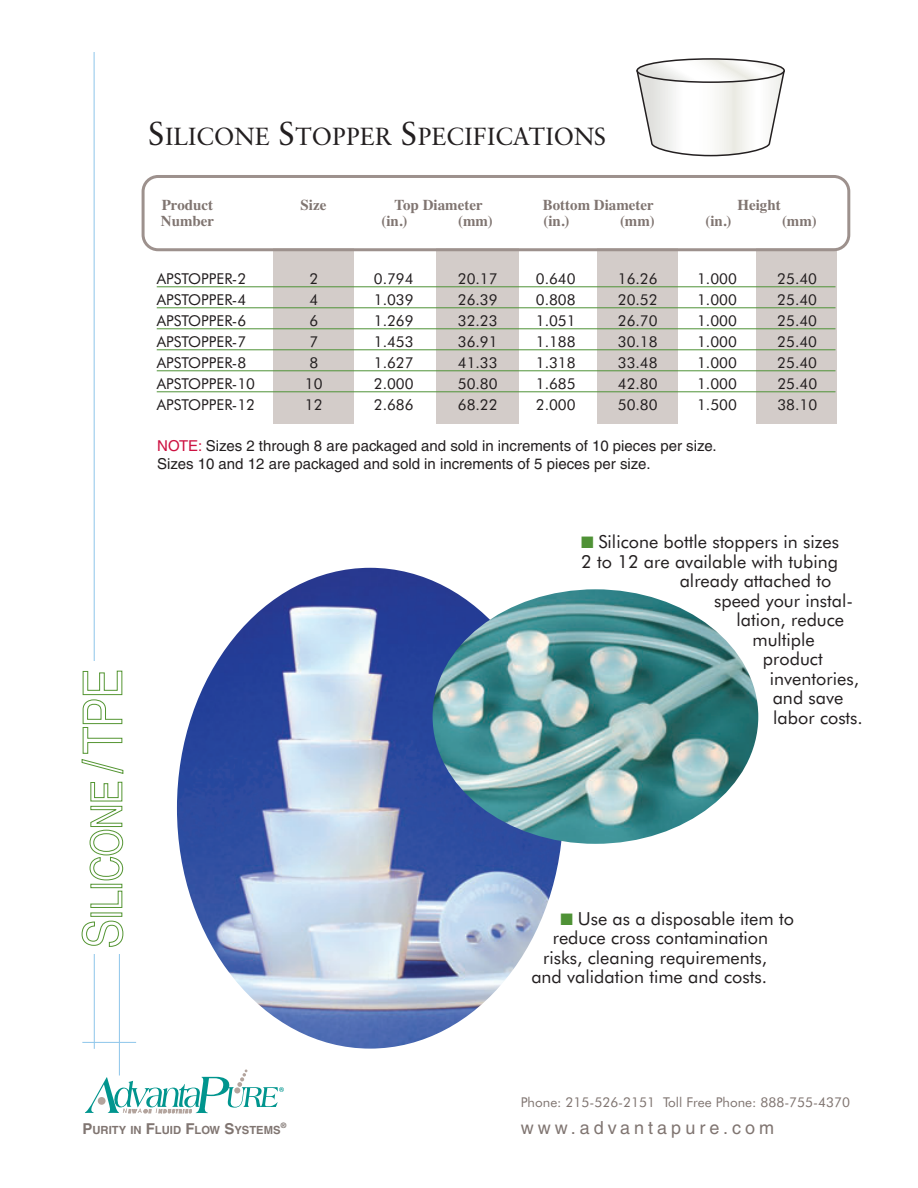
<style>
.page{position:relative;width:918px;height:1188px;background:#fff}
.page>*{position:absolute;margin:0;border:0;box-sizing:border-box;transform-origin:0 0}
.t1{font:24.75px "Classical Garamond BT";color:#231f20}
.t2{font:18px "Futura BT";color:#231f20}
.t3{font:18px "Helvetica";letter-spacing:.22em;color:#807571}
.t4{font:15px "Futura BT";color:#231f20}
.t5{font:15px/18px "Helvetica";color:#231f20}
.t6{font:700 15px "Times";color:#807571}
.t7{font:13.5px "Futura BT";color:#807571}
.t8{font:700 11.25px "Helvetica";color:#807571}
.t9{font:700 7.5px "Helvetica";color:#807571}
.s1{font-size:33px}
.s2{color:#cd1141}
.s3{color:#4f9236}
.s4{font-size:15px}
</style>
<div class="page">
<hr style="left:82px;top:1042px;width:54px;height:1px;background:#93c8eb">
<hr style="left:94px;top:52px;width:1px;height:997px;background:#93c8eb">
<hr style="left:119px;top:894px;width:1px;height:182px;background:#93c8eb">
<svg style="left:85px;top:1070px;width:199px;height:43px"></svg>
<div style="left:437px;top:186px;width:82px;height:238px;background:#d3ccc9"></div>
<div style="left:597px;top:186px;width:81px;height:238px;background:#d3ccc9"></div>
<div style="left:756px;top:186px;width:81px;height:238px;background:#d3ccc9"></div>
<div style="left:273px;top:186px;width:81px;height:238px;background:#d3ccc9"></div>
<svg style="left:142px;top:175px;width:708px;height:76px"></svg>
<hr style="left:157px;top:287px;width:679px;height:1px;background:#4f9236">
<hr style="left:157px;top:308px;width:679px;height:1px;background:#4f9236">
<hr style="left:157px;top:329px;width:679px;height:1px;background:#4f9236">
<hr style="left:157px;top:350px;width:679px;height:1px;background:#4f9236">
<hr style="left:157px;top:371px;width:679px;height:1px;background:#4f9236">
<hr style="left:157px;top:392px;width:679px;height:1px;background:#4f9236">
<svg style="left:636px;top:72px;width:149px;height:84px"></svg>
<svg style="left:637px;top:59px;width:147px;height:23px"></svg>
<div style="left:636px;top:58px;width:149px;height:25px;border:2px solid #231f20;border-radius:50%"></div>
<img style="left:177px;top:568px;width:386px;height:481px;border-radius:50%">
<img style="left:433px;top:589px;width:325px;height:255px;border-radius:50%">
<div style="left:78px;top:661px;width:55px;height:293px;background:#fff"></div>
<svg style="left:81px;top:920px;width:42px;height:27px"></svg>
<div style="left:90px;top:912px;width:32px;height:5px;border:1px solid #549532"></div>
<svg style="left:90px;top:890px;width:33px;height:18px"></svg>
<div style="left:90px;top:884px;width:32px;height:4px;border:1px solid #549532"></div>
<svg style="left:89px;top:856px;width:34px;height:25px"></svg>
<div style="left:93px;top:833px;width:26px;height:19px;border:1px solid #549532;border-radius:50%"></div>
<div style="left:90px;top:830px;width:33px;height:25px;border:1px solid #549532;border-radius:50%"></div>
<svg style="left:90px;top:781px;width:33px;height:46px"></svg>
<svg style="left:81px;top:670px;width:42px;height:104px"></svg>
<h1 class="t1" style="left:148px;top:126px;width:460px"><span class="s1">S</span>ILICONE <span class="s1">S</span>TOPPER <span class="s1">S</span>PECIFICATIONS</h1>
<p class="t6" style="left:162px;top:199px;width:53px">Product</p>
<p class="t6" style="left:301px;top:199px;width:27px">Size</p>
<p class="t6" style="left:395px;top:199px;width:90px">Top Diameter</p>
<p class="t6" style="left:543px;top:199px;width:113px">Bottom Diameter</p>
<p class="t6" style="left:737px;top:199px;width:45px">Height</p>
<p class="t6" style="left:161px;top:216px;width:55px">Number</p>
<p class="t6" style="left:381px;top:216px;width:28px">(in.)</p>
<p class="t6" style="left:458px;top:216px;width:36px">(mm)</p>
<p class="t6" style="left:543px;top:216px;width:28px">(in.)</p>
<p class="t6" style="left:620px;top:216px;width:36px">(mm)</p>
<p class="t6" style="left:705px;top:216px;width:28px">(in.)</p>
<p class="t6" style="left:782px;top:216px;width:36px">(mm)</p>
<p class="t4" style="left:157px;top:272px;width:91px">APSTOPPER-2</p>
<p class="t4" style="left:309px;top:272px;width:10px">2</p>
<p class="t4" style="left:374px;top:272px;width:41px">0.794</p>
<p class="t4" style="left:458px;top:272px;width:41px">20.17</p>
<p class="t4" style="left:536px;top:272px;width:41px">0.640</p>
<p class="t4" style="left:618px;top:272px;width:41px">16.26</p>
<p class="t4" style="left:697px;top:272px;width:41px">1.000</p>
<p class="t4" style="left:777px;top:272px;width:41px">25.40</p>
<p class="t4" style="left:157px;top:293px;width:91px">APSTOPPER-4</p>
<p class="t4" style="left:309px;top:293px;width:10px">4</p>
<p class="t4" style="left:374px;top:293px;width:41px">1.039</p>
<p class="t4" style="left:458px;top:293px;width:41px">26.39</p>
<p class="t4" style="left:536px;top:293px;width:41px">0.808</p>
<p class="t4" style="left:618px;top:293px;width:41px">20.52</p>
<p class="t4" style="left:697px;top:293px;width:41px">1.000</p>
<p class="t4" style="left:777px;top:293px;width:41px">25.40</p>
<p class="t4" style="left:157px;top:314px;width:91px">APSTOPPER-6</p>
<p class="t4" style="left:309px;top:314px;width:10px">6</p>
<p class="t4" style="left:374px;top:314px;width:41px">1.269</p>
<p class="t4" style="left:458px;top:314px;width:41px">32.23</p>
<p class="t4" style="left:536px;top:314px;width:41px">1.051</p>
<p class="t4" style="left:618px;top:314px;width:41px">26.70</p>
<p class="t4" style="left:697px;top:314px;width:41px">1.000</p>
<p class="t4" style="left:777px;top:314px;width:41px">25.40</p>
<p class="t4" style="left:157px;top:335px;width:91px">APSTOPPER-7</p>
<p class="t4" style="left:309px;top:335px;width:10px">7</p>
<p class="t4" style="left:374px;top:335px;width:41px">1.453</p>
<p class="t4" style="left:458px;top:335px;width:41px">36.91</p>
<p class="t4" style="left:536px;top:335px;width:41px">1.188</p>
<p class="t4" style="left:618px;top:335px;width:41px">30.18</p>
<p class="t4" style="left:697px;top:335px;width:41px">1.000</p>
<p class="t4" style="left:777px;top:335px;width:41px">25.40</p>
<p class="t4" style="left:157px;top:356px;width:91px">APSTOPPER-8</p>
<p class="t4" style="left:309px;top:356px;width:10px">8</p>
<p class="t4" style="left:374px;top:356px;width:41px">1.627</p>
<p class="t4" style="left:458px;top:356px;width:41px">41.33</p>
<p class="t4" style="left:536px;top:356px;width:41px">1.318</p>
<p class="t4" style="left:618px;top:356px;width:41px">33.48</p>
<p class="t4" style="left:697px;top:356px;width:41px">1.000</p>
<p class="t4" style="left:777px;top:356px;width:41px">25.40</p>
<p class="t4" style="left:157px;top:377px;width:100px">APSTOPPER-10</p>
<p class="t4" style="left:305px;top:377px;width:19px">10</p>
<p class="t4" style="left:374px;top:377px;width:41px">2.000</p>
<p class="t4" style="left:458px;top:377px;width:41px">50.80</p>
<p class="t4" style="left:536px;top:377px;width:41px">1.685</p>
<p class="t4" style="left:618px;top:377px;width:41px">42.80</p>
<p class="t4" style="left:697px;top:377px;width:41px">1.000</p>
<p class="t4" style="left:777px;top:377px;width:41px">25.40</p>
<p class="t4" style="left:157px;top:398px;width:100px">APSTOPPER-12</p>
<p class="t4" style="left:305px;top:398px;width:19px">12</p>
<p class="t4" style="left:374px;top:398px;width:41px">2.686</p>
<p class="t4" style="left:458px;top:398px;width:41px">68.22</p>
<p class="t4" style="left:536px;top:398px;width:41px">2.000</p>
<p class="t4" style="left:618px;top:398px;width:41px">50.80</p>
<p class="t4" style="left:697px;top:398px;width:41px">1.500</p>
<p class="t4" style="left:777px;top:398px;width:41px">38.10</p>
<p class="t5" style="left:157px;top:438px;width:561px"><span class="s2">NOTE:</span> Sizes 2 through 8 are packaged and sold in increments of 10 pieces per size.<br>Sizes 10 and 12 are packaged and sold in increments of 5 pieces per size.</p>
<p class="t2" style="left:581px;top:535px;width:259px"><span class="s3">■</span> Silicone bottle stoppers in sizes</p>
<p class="t2" style="left:581px;top:554px;width:258px">2 to 12 are available with tubing</p>
<p class="t2" style="left:680px;top:574px;width:153px">already attached to</p>
<p class="t2" style="left:714px;top:593px;width:140px">speed your instal-</p>
<p class="t2" style="left:737px;top:613px;width:109px">lation, reduce</p>
<p class="t2" style="left:752px;top:632px;width:64px">multiple</p>
<p class="t2" style="left:763px;top:652px;width:61px">product</p>
<p class="t2" style="left:770px;top:671px;width:91px">inventories,</p>
<p class="t2" style="left:773px;top:691px;width:72px">and save</p>
<p class="t2" style="left:773px;top:710px;width:91px">labor costs.</p>
<p class="t2" style="left:561px;top:911px;width:235px"><span class="s3">■</span> Use as a disposable item to</p>
<p class="t2" style="left:553px;top:931px;width:217px">reduce cross contamination</p>
<p class="t2" style="left:543px;top:950px;width:226px">risks, cleaning requirements,</p>
<p class="t2" style="left:531px;top:970px;width:237px">and validation time and costs.</p>
<p class="t7" style="left:521px;top:1097px;width:331px">Phone: 215-526-2151 Toll Free Phone: 888-755-4370</p>
<p class="t8" style="left:82px;top:1126px;width:200px"><span class="s4">P</span>URITY IN <span class="s4">F</span>LUID <span class="s4">F</span>LOW <span class="s4">S</span>YSTEMS</p>
<p class="t9" style="left:281px;top:1123px;width:7px">®</p>
<p class="t3" style="left:521px;top:1121px;width:255px">www.advantapure.com</p>
</div>
